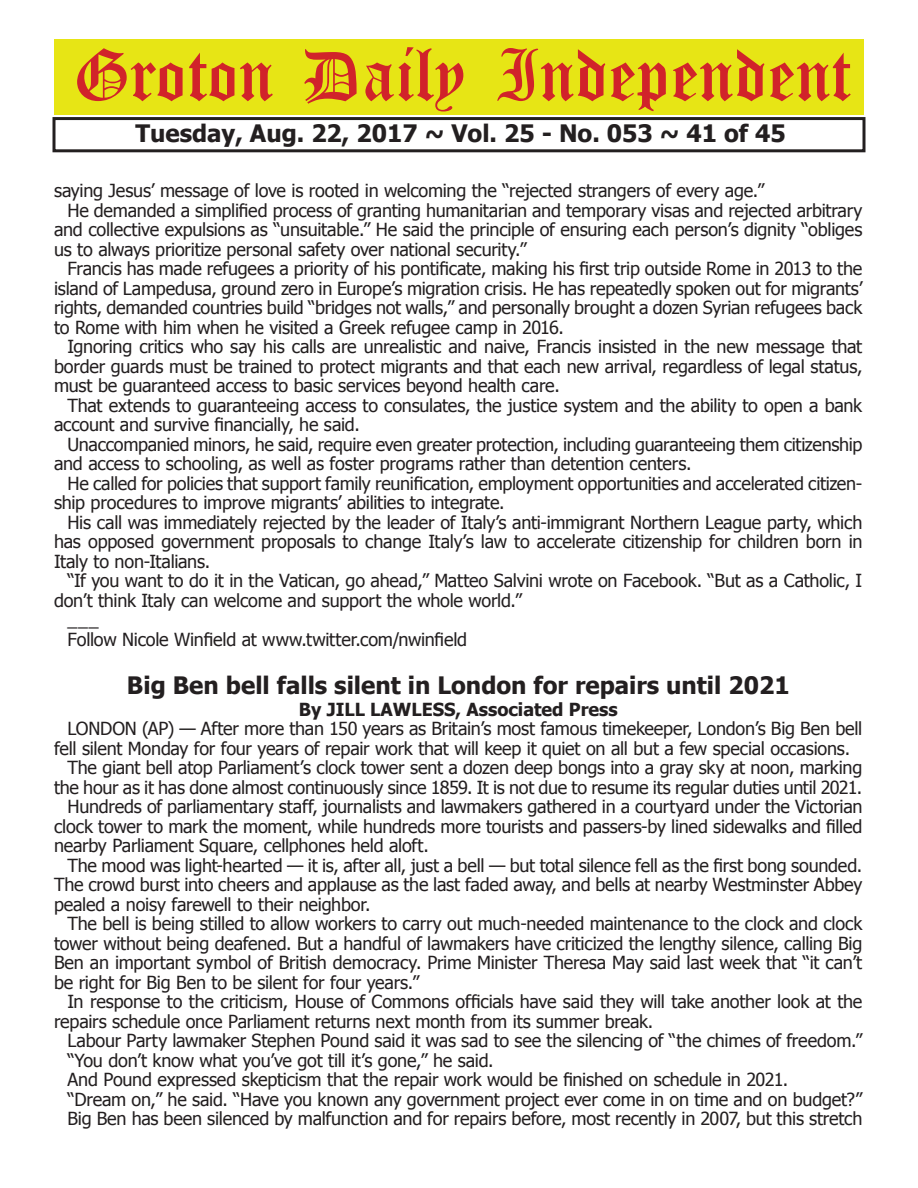
<style>
.page{position:relative;width:918px;height:1188px;background:#fff}
.page>*{position:absolute;margin:0;border:0;box-sizing:border-box;transform-origin:0 0}
.t1{font:54px "Old English Five";color:#d1232a}
.t2{font:700 24px "Tahoma";color:#231f20}
.t3{font:18px "Tahoma";letter-spacing:-.015em;color:#231f20}
.t4{font:700 18px "Tahoma";color:#231f20}
</style>
<div class="page">
<div style="left:52px;top:117px;width:814px;height:35px;border:3px solid #231f20"></div>
<div style="left:54px;top:40px;width:810px;height:75px;background:#e7e515"></div>
<h1 class="t1" style="left:73px;top:50px;width:779px">Groton Daily Independent</h1>
<h2 class="t2" style="left:135px;top:116px;width:652px">Tuesday, Aug. 22, 2017 ~ Vol. 25 - No. 053 ~ 41 of 45</h2>
<p class="t3" style="left:54px;top:179px;width:712px">saying Jesus’ message of love is rooted in welcoming the “rejected strangers of every age.”</p>
<p class="t3" style="left:68px;top:198px;width:796px">He demanded a simplified process of granting humanitarian and temporary visas and rejected arbitrary</p>
<p class="t3" style="left:54px;top:218px;width:810px">and collective expulsions as “unsuitable.” He said the principle of ensuring each person’s dignity “obliges</p>
<p class="t3" style="left:54px;top:237px;width:474px">us to always prioritize personal safety over national security.”</p>
<p class="t3" style="left:68px;top:257px;width:796px">Francis has made refugees a priority of his pontificate, making his first trip outside Rome in 2013 to the</p>
<p class="t3" style="left:54px;top:276px;width:810px">island of Lampedusa, ground zero in Europe’s migration crisis. He has repeatedly spoken out for migrants’</p>
<p class="t3" style="left:54px;top:296px;width:810px">rights, demanded countries build “bridges not walls,” and personally brought a dozen Syrian refugees back</p>
<p class="t3" style="left:54px;top:315px;width:511px">to Rome with him when he visited a Greek refugee camp in 2016.</p>
<p class="t3" style="left:68px;top:335px;width:796px">Ignoring critics who say his calls are unrealistic and naive, Francis insisted in the new message that</p>
<p class="t3" style="left:54px;top:354px;width:810px">border guards must be trained to protect migrants and that each new arrival, regardless of legal status,</p>
<p class="t3" style="left:54px;top:374px;width:507px">must be guaranteed access to basic services beyond health care.</p>
<p class="t3" style="left:68px;top:393px;width:796px">That extends to guaranteeing access to consulates, the justice system and the ability to open a bank</p>
<p class="t3" style="left:54px;top:413px;width:307px">account and survive financially, he said.</p>
<p class="t3" style="left:68px;top:432px;width:796px">Unaccompanied minors, he said, require even greater protection, including guaranteeing them citizenship</p>
<p class="t3" style="left:54px;top:452px;width:639px">and access to schooling, as well as foster programs rather than detention centers.</p>
<p class="t3" style="left:68px;top:471px;width:796px">He called for policies that support family reunification, employment opportunities and accelerated citizen-</p>
<p class="t3" style="left:54px;top:491px;width:452px">ship procedures to improve migrants’ abilities to integrate.</p>
<p class="t3" style="left:68px;top:510px;width:796px">His call was immediately rejected by the leader of Italy’s anti-immigrant Northern League party, which</p>
<p class="t3" style="left:54px;top:530px;width:810px">has opposed government proposals to change Italy’s law to accelerate citizenship for children born in</p>
<p class="t3" style="left:54px;top:549px;width:158px">Italy to non-Italians.</p>
<p class="t3" style="left:68px;top:569px;width:796px">“If you want to do it in the Vatican, go ahead,” Matteo Salvini wrote on Facebook. “But as a Catholic, I</p>
<p class="t3" style="left:54px;top:588px;width:469px">don’t think Italy can welcome and support the whole world.”</p>
<p class="t3" style="left:68px;top:608px;width:33px">___</p>
<p class="t3" style="left:68px;top:627px;width:401px">Follow Nicole Winfield at www.twitter.com/nwinfield</p>
<h2 class="t2" style="left:127px;top:669px;width:664px">Big Ben bell falls silent in London for repairs until 2021</h2>
<p class="t4" style="left:299px;top:697px;width:321px">By JILL LAWLESS, Associated Press</p>
<p class="t3" style="left:68px;top:717px;width:796px">LONDON (AP) — After more than 150 years as Britain’s most famous timekeeper, London’s Big Ben bell</p>
<p class="t3" style="left:54px;top:736px;width:798px">fell silent Monday for four years of repair work that will keep it quiet on all but a few special occasions.</p>
<p class="t3" style="left:68px;top:756px;width:796px">The giant bell atop Parliament’s clock tower sent a dozen deep bongs into a gray sky at noon, marking</p>
<p class="t3" style="left:54px;top:775px;width:810px">the hour as it has done almost continuously since 1859. It is not due to resume its regular duties until 2021.</p>
<p class="t3" style="left:68px;top:795px;width:797px">Hundreds of parliamentary staff, journalists and lawmakers gathered in a courtyard under the Victorian</p>
<p class="t3" style="left:54px;top:814px;width:810px">clock tower to mark the moment, while hundreds more tourists and passers-by lined sidewalks and filled</p>
<p class="t3" style="left:54px;top:834px;width:376px">nearby Parliament Square, cellphones held aloft.</p>
<p class="t3" style="left:68px;top:853px;width:796px">The mood was light-hearted — it is, after all, just a bell — but total silence fell as the first bong sounded.</p>
<p class="t3" style="left:54px;top:873px;width:810px">The crowd burst into cheers and applause as the last faded away, and bells at nearby Westminster Abbey</p>
<p class="t3" style="left:54px;top:892px;width:318px">pealed a noisy farewell to their neighbor.</p>
<p class="t3" style="left:68px;top:912px;width:796px">The bell is being stilled to allow workers to carry out much-needed maintenance to the clock and clock</p>
<p class="t3" style="left:54px;top:931px;width:810px">tower without being deafened. But a handful of lawmakers have criticized the lengthy silence, calling Big</p>
<p class="t3" style="left:54px;top:951px;width:810px">Ben an important symbol of British democracy. Prime Minister Theresa May said last week that “it can’t</p>
<p class="t3" style="left:54px;top:970px;width:367px">be right for Big Ben to be silent for four years.”</p>
<p class="t3" style="left:68px;top:990px;width:796px">In response to the criticism, House of Commons officials have said they will take another look at the</p>
<p class="t3" style="left:54px;top:1009px;width:601px">repairs schedule once Parliament returns next month from its summer break.</p>
<p class="t3" style="left:68px;top:1029px;width:796px">Labour Party lawmaker Stephen Pound said it was sad to see the silencing of “the chimes of freedom.”</p>
<p class="t3" style="left:68px;top:1048px;width:428px">“You don’t know what you’ve got till it’s gone,” he said.</p>
<p class="t3" style="left:68px;top:1068px;width:722px">And Pound expressed skepticism that the repair work would be finished on schedule in 2021.</p>
<p class="t3" style="left:68px;top:1087px;width:796px">“Dream on,” he said. “Have you known any government project ever come in on time and on budget?”</p>
<p class="t3" style="left:68px;top:1107px;width:797px">Big Ben has been silenced by malfunction and for repairs before, most recently in 2007, but this stretch</p>
</div>
